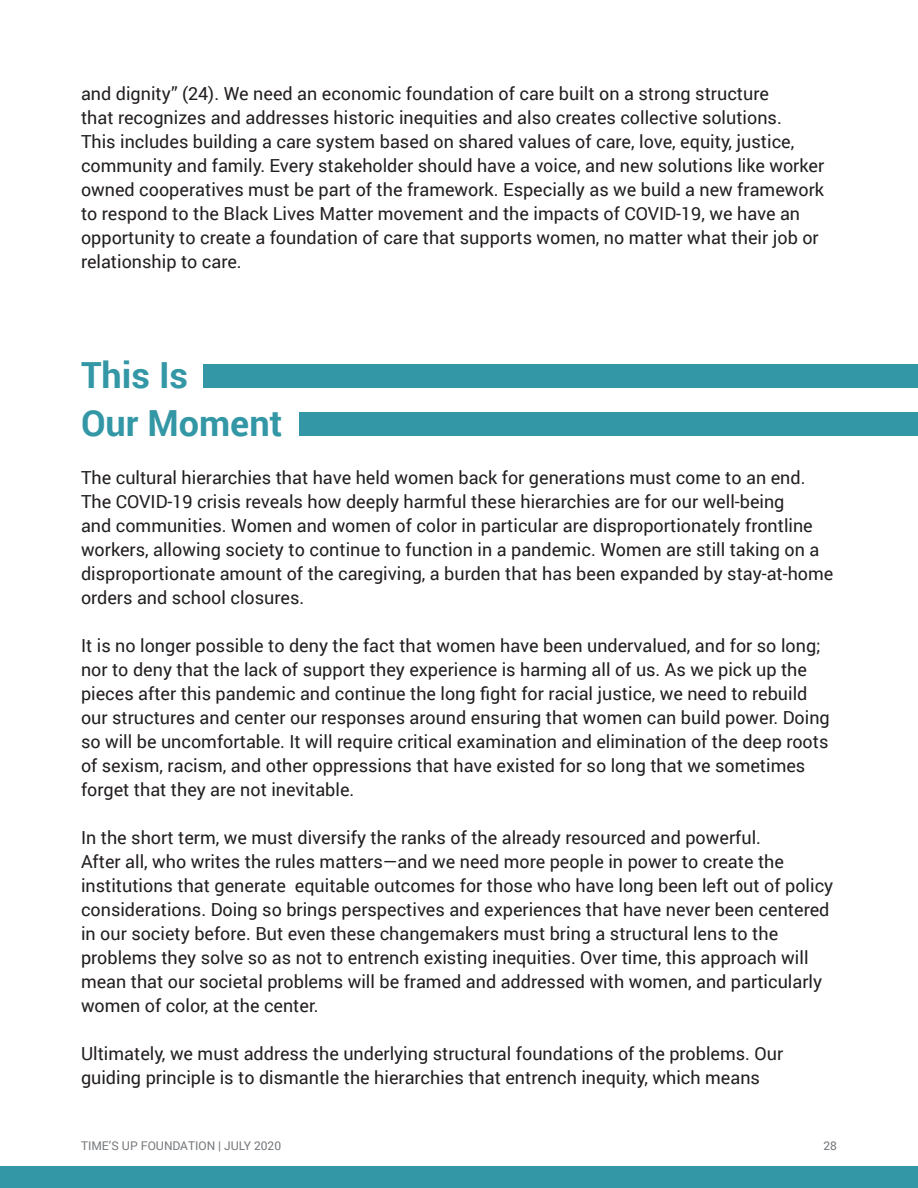
<style>
.page{position:relative;width:918px;height:1188px;background:#fff}
.page>*{position:absolute;margin:0;border:0;box-sizing:border-box;transform-origin:0 0}
.TOC_Section_title{font:700 36px "Roboto";color:#3397a5}
.t1{font:18px/24px "Roboto";color:#231f20}
.t2{font:12px "Roboto";color:#75787b}
</style>
<div class="page">
<div style="left:0;top:1166px;width:918px;height:22px;background:#3397a5"></div>
<div style="left:203px;top:364px;width:715px;height:24px;background:#3397a5"></div>
<div style="left:300px;top:412px;width:618px;height:24px;background:#3397a5"></div>
<p class="t1" style="left:81px;top:81px;width:745px">and dignity” (24). We need an economic foundation of care built on a strong structure<br>that recognizes and addresses historic inequities and also creates collective solutions.<br>This includes building a care system based on shared values of care, love, equity, justice, community and family. Every stakeholder should have a voice, and new solutions like worker owned cooperatives must be part of the framework. Especially as we build a new framework to respond to the Black Lives Matter movement and the impacts of COVID-19, we have an opportunity to create a foundation of care that supports women, no matter what their job or relationship to care.</p>
<p class="TOC_Section_title" style="left:81px;top:350px;width:109px">This Is</p>
<p class="TOC_Section_title" style="left:81px;top:398px;width:203px">Our Moment</p>
<p class="t1" style="left:81px;top:465px;width:754px">The cultural hierarchies that have held women back for generations must come to an end.<br>The COVID-19 crisis reveals how deeply harmful these hierarchies are for our well-being<br>and communities. Women and women of color in particular are disproportionately frontline workers, allowing society to continue to function in a pandemic. Women are still taking on a disproportionate amount of the caregiving, a burden that has been expanded by stay-at-home orders and school closures.</p>
<p class="t1" style="left:81px;top:633px;width:750px">It is no longer possible to deny the fact that women have been undervalued, and for so long; nor to deny that the lack of support they experience is harming all of us. As we pick up the pieces after this pandemic and continue the long fight for racial justice, we need to rebuild our structures and center our responses around ensuring that women can build power. Doing so will be uncomfortable. It will require critical examination and elimination of the deep roots of sexism, racism, and other oppressions that have existed for so long that we sometimes forget that they are not inevitable.</p>
<p class="t1" style="left:81px;top:825px;width:754px">In the short term, we must diversify the ranks of the already resourced and powerful.<br>After all, who writes the rules matters—and we need more people in power to create the institutions that generate equitable outcomes for those who have long been left out of policy considerations. Doing so brings perspectives and experiences that have never been centered in our society before. But even these changemakers must bring a structural lens to the problems they solve so as not to entrench existing inequities. Over time, this approach will mean that our societal problems will be framed and addressed with women, and particularly women of color, at the center.</p>
<p class="t1" style="left:81px;top:1041px;width:704px">Ultimately, we must address the underlying structural foundations of the problems. Our guiding principle is to dismantle the hierarchies that entrench inequity, which means</p>
<p class="t2" style="left:81px;top:1137px;width:202px">TIME’S UP FOUNDATION | JULY 2020</p>
<p class="t2" style="left:823px;top:1137px;width:15px">28</p>
</div>
